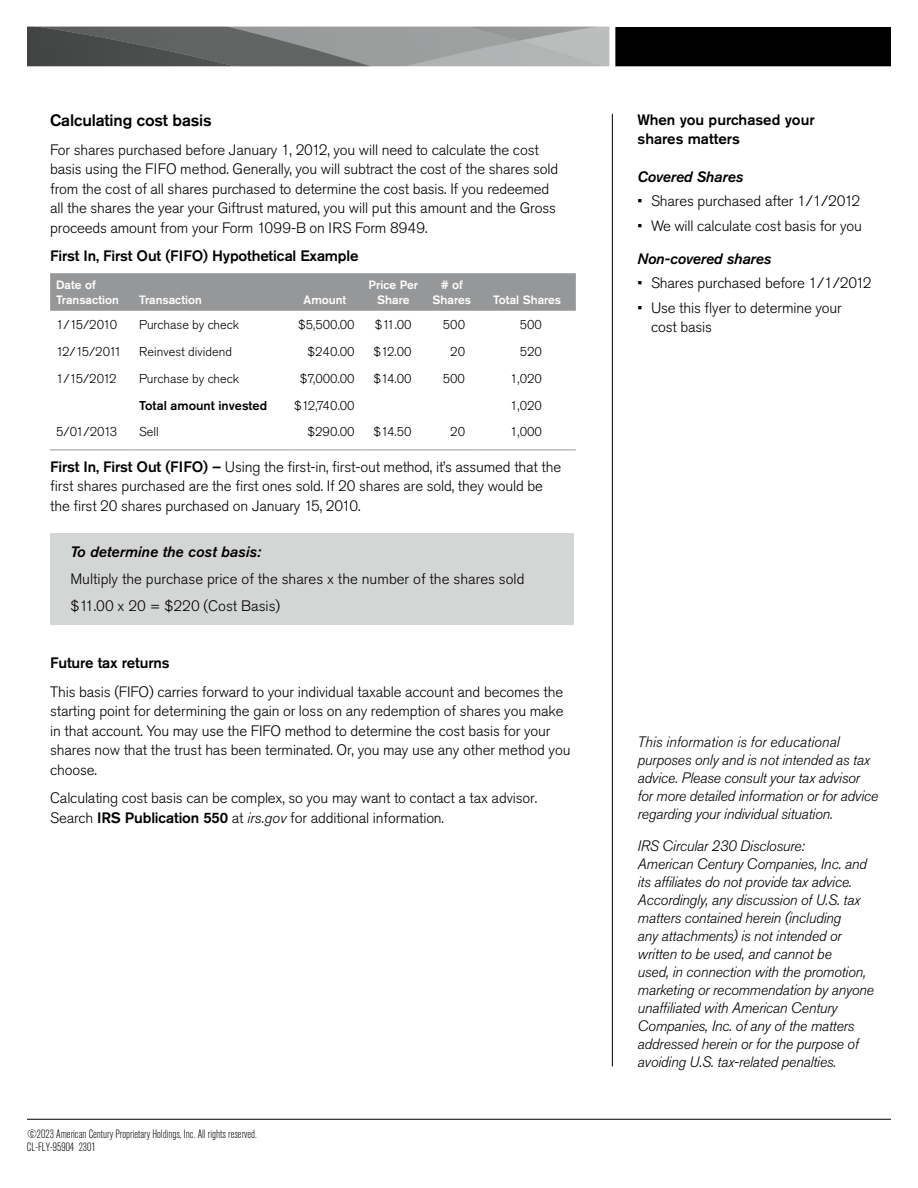
<style>
.page{position:relative;width:918px;height:1188px;background:#fff}
.page>*{position:absolute;margin:0;border:0;box-sizing:border-box;transform-origin:0 0}
.Body_Copy{font:500 16.5px "Akzidenz Grotesk Std";letter-spacing:-.01em;color:#000}
.Body_Copy-2{font:300 15px/19.5px "Akzidenz Grotesk Std";letter-spacing:-.01em;color:#000}
.t1{font:italic 300 15px/18px "Akzidenz Grotesk Std";letter-spacing:-.015em;color:#000}
.Body_Copy-3{font:500 15px "Akzidenz Grotesk Std";letter-spacing:-.01em;color:#000}
.Callout_Copy{font:500 15px/19.5px "Akzidenz Grotesk Std";color:#000}
.Callout_Copy-2{font:italic 500 15px "Akzidenz Grotesk Std";letter-spacing:-.01em;color:#000}
.Body_Copy-4{font:italic 500 15px "Akzidenz Grotesk Std";color:#000}
.t2{font:300 12.75px "Akzidenz Grotesk Std";color:#000}
.t3{font:500 12.75px "Akzidenz Grotesk Std";color:#000}
.t4{font:300 condensed 12px/13.6px "Akzidenz Grotesk Std";color:#000}
.t5{font:500 12px/15px "Akzidenz Grotesk Std";color:#fff;text-align:center}
.s1{font-weight:500}
.s2{font-style:italic}
</style>
<div class="page">
<img style="left:27px;top:27px;width:5px;height:39px">
<img style="left:32px;top:27px;width:346px;height:39px">
<div style="left:615px;top:27px;width:276px;height:39px;background:#000"></div>
<hr style="left:27px;top:1119px;width:864px;height:1px;background:#000">
<div style="left:50px;top:534px;width:524px;height:91px;background:#d4d5d5"></div>
<hr style="left:612px;top:114px;width:1px;height:953px;background:#000">
<div style="left:50px;top:273px;width:526px;height:38px;background:#969798"></div>
<hr style="left:50px;top:450px;width:83px;height:1px;background:#969798">
<hr style="left:133px;top:450px;width:156px;height:1px;background:#969798">
<hr style="left:289px;top:450px;width:72px;height:1px;background:#969798">
<hr style="left:361px;top:450px;width:64px;height:1px;background:#969798">
<hr style="left:425px;top:450px;width:54px;height:1px;background:#969798">
<hr style="left:479px;top:450px;width:97px;height:1px;background:#969798">
<p class="Body_Copy" style="left:50px;top:110px;width:163px">Calculating cost basis</p>
<p class="Body_Copy-2" style="left:50px;top:140px;width:510px">For shares purchased before January 1, 2012, you will need to calculate the cost basis using the FIFO method. Generally, you will subtract the cost of the shares sold from the cost of all shares purchased to determine the cost basis. If you redeemed all the shares the year your Giftrust matured, you will put this amount and the Gross proceeds amount from your Form 1099-B on IRS Form 8949.</p>
<p class="Body_Copy-3" style="left:50px;top:247px;width:310px">First In, First Out (FIFO) Hypothetical Example</p>
<p class="t5" style="left:56px;top:277px;width:64px;text-align:left">Date of<br>Transaction</p>
<p class="t5" style="left:139px;top:292px;width:64px">Transaction</p>
<p class="t5" style="left:304px;top:292px;width:44px">Amount</p>
<p class="t5" style="left:369px;top:277px;width:51px">Price Per<br>Share</p>
<p class="t5" style="left:433px;top:277px;width:40px"># of<br>Shares</p>
<p class="t5" style="left:493px;top:292px;width:69px">Total Shares</p>
<p class="t2" style="left:56px;top:317px;width:63px">1/15/2010</p>
<p class="t2" style="left:139px;top:317px;width:101px">Purchase by check</p>
<p class="t2" style="left:298px;top:317px;width:58px">$5,500.00</p>
<p class="t2" style="left:375px;top:317px;width:38px">$11.00</p>
<p class="t2" style="left:443px;top:317px;width:24px">500</p>
<p class="t2" style="left:520px;top:317px;width:24px">500</p>
<p class="t2" style="left:56px;top:344px;width:67px">12/15/2011</p>
<p class="t2" style="left:139px;top:344px;width:94px">Reinvest dividend</p>
<p class="t2" style="left:307px;top:344px;width:49px">$240.00</p>
<p class="t2" style="left:373px;top:344px;width:40px">$12.00</p>
<p class="t2" style="left:450px;top:344px;width:16px">20</p>
<p class="t2" style="left:520px;top:344px;width:24px">520</p>
<p class="t2" style="left:56px;top:371px;width:62px">1/15/2012</p>
<p class="t2" style="left:139px;top:371px;width:101px">Purchase by check</p>
<p class="t2" style="left:300px;top:371px;width:56px">$7,000.00</p>
<p class="t2" style="left:373px;top:371px;width:40px">$14.00</p>
<p class="t2" style="left:443px;top:371px;width:24px">500</p>
<p class="t2" style="left:510px;top:371px;width:33px">1,020</p>
<p class="t3" style="left:139px;top:397px;width:129px">Total amount invested</p>
<p class="t2" style="left:294px;top:398px;width:62px">$12,740.00</p>
<p class="t2" style="left:510px;top:398px;width:33px">1,020</p>
<p class="t2" style="left:56px;top:425px;width:63px">5/01/2013</p>
<p class="t2" style="left:139px;top:425px;width:21px">Sell</p>
<p class="t2" style="left:307px;top:425px;width:49px">$290.00</p>
<p class="t2" style="left:373px;top:425px;width:40px">$14.50</p>
<p class="t2" style="left:450px;top:425px;width:16px">20</p>
<p class="t2" style="left:510px;top:425px;width:33px">1,000</p>
<p class="Body_Copy-2" style="left:50px;top:457px;width:513px"><span class="s1">First In, First Out (FIFO) –</span> Using the first-in, first-out method, it’s assumed that the first shares purchased are the first ones sold. If 20 shares are sold, they would be the first 20 shares purchased on January 15, 2010.</p>
<p class="Body_Copy-4" style="left:70px;top:544px;width:192px">To determine the cost basis:</p>
<p class="Body_Copy-2" style="left:70px;top:570px;width:456px">Multiply the purchase price of the shares x the number of the shares sold</p>
<p class="Body_Copy-2" style="left:70px;top:597px;width:211px">$11.00 x 20 = $220 (Cost Basis)</p>
<p class="Body_Copy-2" style="left:50px;top:649px;width:515px;line-height:28.5px"><span class="s1">Future tax returns<br></span>This basis (FIFO) carries forward to your individual taxable account and becomes the</p>
<p class="Body_Copy-2" style="left:50px;top:702px;width:522px">starting point for determining the gain or loss on any redemption of shares you make in that account. You may use the FIFO method to determine the cost basis for your shares now that the trust has been terminated. Or, you may use any other method you choose.</p>
<p class="Body_Copy-2" style="left:50px;top:789px;width:489px">Calculating cost basis can be complex, so you may want to contact a tax advisor.<br>Search <span class="s1">IRS Publication 550</span> at <span class="s2">irs.gov</span> for additional information.</p>
<p class="t4" style="left:27px;top:1127px;width:231px">©2023 American Century Proprietary Holdings, Inc. All rights reserved.<br>CL-FLY-95904 2301</p>
<p class="Callout_Copy" style="left:638px;top:110px;width:179px">When you purchased your shares matters</p>
<p class="Callout_Copy-2" style="left:638px;top:168px;width:107px">Covered Shares</p>
<p class="Body_Copy-2" style="left:638px;top:191px;width:224px">• Shares purchased after 1/1/2012</p>
<p class="Body_Copy-2" style="left:638px;top:216px;width:226px">• We will calculate cost basis for you</p>
<p class="Callout_Copy-2" style="left:638px;top:250px;width:135px">Non-covered shares</p>
<p class="Body_Copy-2" style="left:638px;top:273px;width:236px">• Shares purchased before 1/1/2012</p>
<p class="Body_Copy-2" style="left:651px;top:298px;width:192px;text-indent:-14px">• Use this flyer to determine your cost basis</p>
<p class="t1" style="left:638px;top:733px;width:242px">This information is for educational purposes only and is not intended as tax advice. Please consult your tax advisor for more detailed information or for advice regarding your individual situation.</p>
<p class="t1" style="left:638px;top:837px;width:238px">IRS Circular 230 Disclosure:<br>American Century Companies, Inc. and its affiliates do not provide tax advice.<br>Accordingly, any discussion of U.S. tax matters contained herein (including<br>any attachments) is not intended or written to be used, and cannot be<br>used, in connection with the promotion, marketing or recommendation by anyone unaffiliated with American Century Companies, Inc. of any of the matters addressed herein or for the purpose of avoiding U.S. tax-related penalties.</p>
</div>
